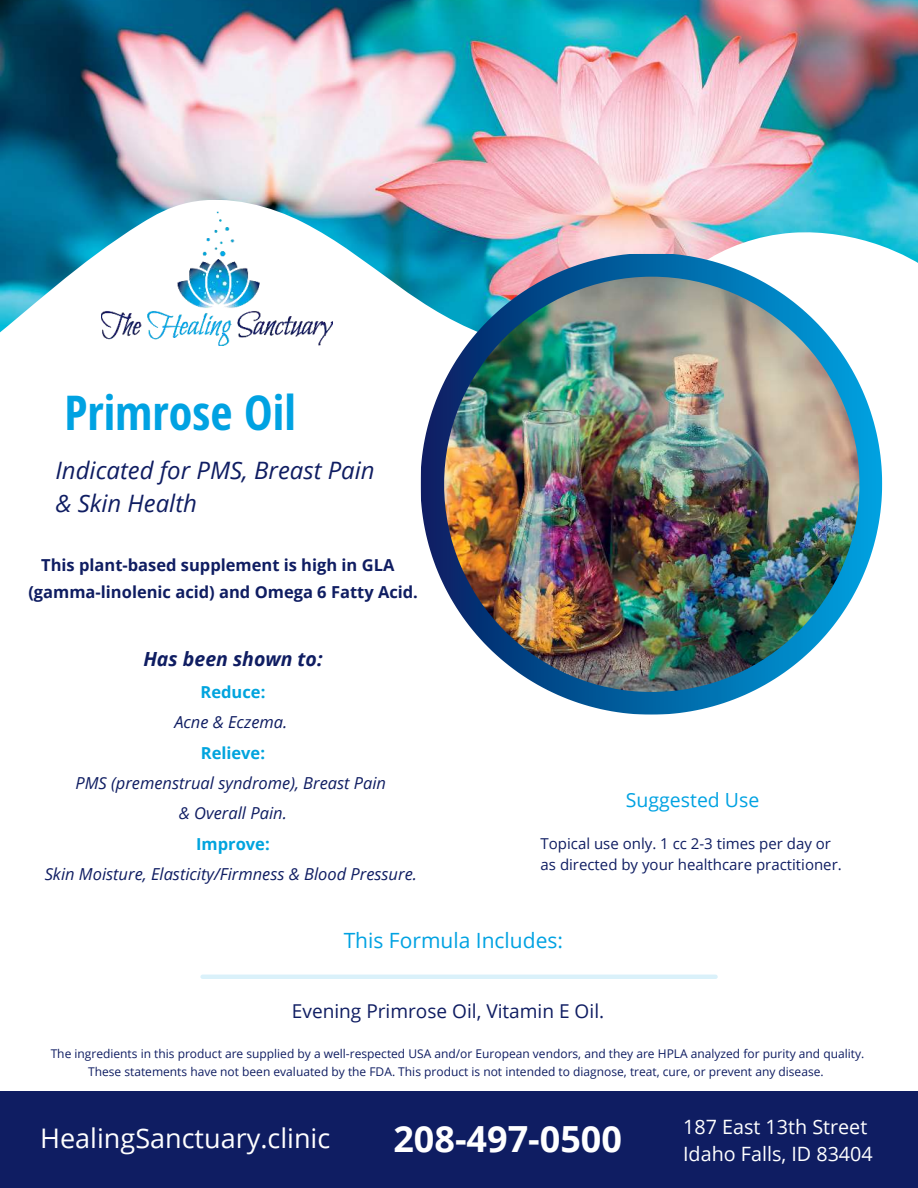
<style>
.page{position:relative;width:918px;height:1188px;background:#fff}
.page>*{position:absolute;margin:0;border:0;box-sizing:border-box;transform-origin:0 0}
.t1{font:700 48px "Open Sans Hebrew Condensed";color:#00a2e2}
.t2{font:700 36px "Open Sans";color:#fff}
.t3{font:27px "Open Sans";color:#fff}
.t4{font:italic 24px/32.7px "Open Sans";color:#0f1d62}
.t5{font:21px "Open Sans";color:#00a2e2}
.t6{font:19.8px/27.2px "Open Sans";color:#fff}
.t7{font:italic 700 19.5px "Open Sans";color:#0f1d62}
.t8{font:19.5px "Open Sans";color:#00a2e2}
.t9{font:19.05px "Open Sans";color:#0f1d62}
.t10{font:italic 16.5px/30.3px "Open Sans";color:#0f1d62;text-align:center}
.t11{font:700 16.5px/27px "Open Sans";color:#0f1d62}
.t12{font:700 16.5px "Open Sans";color:#00a4de}
.t13{font:15px/21.3px "Open Sans";color:#0f1d62}
.t14{font:12px/18px "Open Sans";color:#0f1d62;text-align:center}
</style>
<div class="page">
<img style="left:0;top:0;width:918px;height:200px">
<img style="left:0;top:200px;width:918px;height:146px">
<hr style="left:203px;top:975px;width:513px;height:4px;background:#daf1fa">
<img style="left:102px;top:211px;width:230px;height:134px">
<div style="left:0;top:1092px;width:918px;height:96px;background:#0f1d62"></div>
<img style="left:421px;top:254px;width:461px;height:461px">
<img style="left:444px;top:277px;width:415px;height:415px;border-radius:50%">
<h1 class="t1" style="left:65px;top:385px;width:233px">Primrose Oil</h1>
<h3 class="t4" style="left:55px;top:454px;width:321px">Indicated for PMS, Breast Pain &amp; Skin Health</h3>
<h3 class="t11" style="left:28px;top:551px;width:391px;text-indent:13px">This plant-based supplement is high in GLA (gamma-linolenic acid) and Omega 6 Fatty Acid.</h3>
<h3 class="t7" style="left:143px;top:646px;width:181px">Has been shown to:</h3>
<h3 class="t12" style="left:201px;top:680px;width:66px">Reduce:</h3>
<h3 class="t10" style="left:174px;top:707px;width:115px">Acne &amp; Eczema.</h3>
<h3 class="t12" style="left:201px;top:741px;width:66px">Relieve:</h3>
<h3 class="t10" style="left:76px;top:767px;width:312px">PMS (premenstrual syndrome), Breast Pain &amp; Overall Pain.</h3>
<h3 class="t12" style="left:196px;top:832px;width:75px">Improve:</h3>
<h3 class="t10" style="left:45px;top:859px;width:374px">Skin Moisture, Elasticity/Firmness &amp; Blood Pressure.</h3>
<h3 class="t8" style="left:626px;top:787px;width:135px">Suggested Use</h3>
<p class="t13" style="left:541px;top:832px;width:303px">Topical use only. 1 cc 2-3 times per day or as directed by your healthcare practitioner.</p>
<h3 class="t5" style="left:344px;top:927px;width:221px">This Formula Includes:</h3>
<h3 class="t9" style="left:292px;top:998px;width:314px">Evening Primrose Oil, Vitamin E Oil.</h3>
<p class="t14" style="left:51px;top:1045px;width:815px">The ingredients in this product are supplied by a well-respected USA and/or European vendors, and they are HPLA analyzed for purity and quality.<br>These statements have not been evaluated by the FDA. This product is not intended to diagnose, treat, cure, or prevent any disease.</p>
<h3 class="t3" style="left:40px;top:1120px;width:292px">HealingSanctuary.clinic</h3>
<h2 class="t2" style="left:393px;top:1114px;width:230px">208-497-0500</h2>
<h3 class="t6" style="left:683px;top:1112px;width:191px">187 East 13th Street<br>Idaho Falls, ID 83404</h3>
</div>
